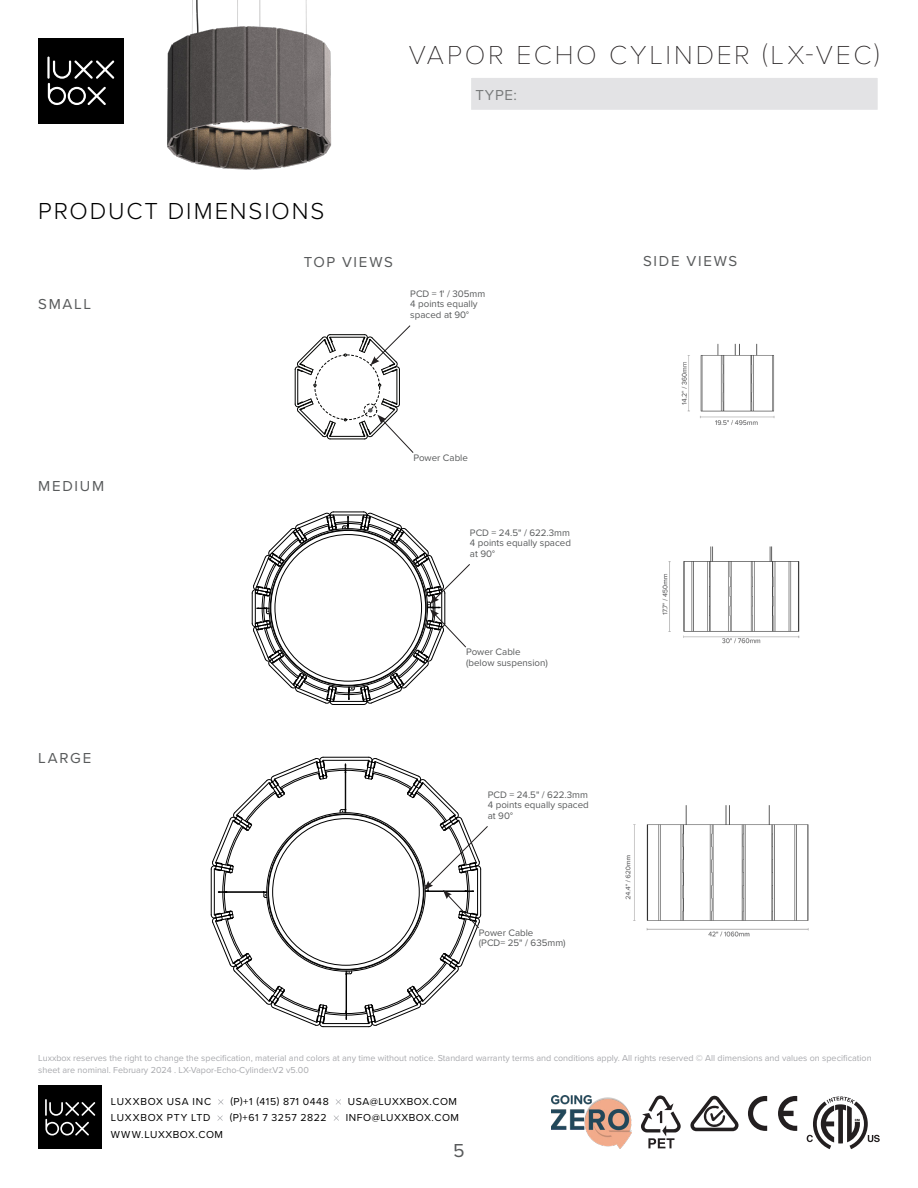
<style>
.page{position:relative;width:918px;height:1188px;background:#fff}
.page>*{position:absolute;margin:0;border:0;box-sizing:border-box;transform-origin:0 0}
.t1{font:100 27px "Proxima Nova T";letter-spacing:.105em;color:#231f20}
.t2{font:300 24px "Proxima Nova";letter-spacing:.08em;color:#000}
.t3{font:19.5px "Proxima Nova";color:#585a5b}
.t4{font:15px "Proxima Nova";letter-spacing:.115em;color:#585a5b}
.t5{font:10.5px "Proxima Nova";letter-spacing:.05em;color:#000}
.t6{font:10.5px "Proxima Nova";letter-spacing:.07em;color:#000}
.t7{font:9.75px/10.5px "Proxima Nova";color:#585a5b}
.t8{font:9px/12px "Proxima Nova";color:#a8a9ad}
</style>
<div class="page">
<svg style="left:218px;top:1099px;width:5px;height:6px"></svg>
<svg style="left:336px;top:1099px;width:5px;height:6px"></svg>
<svg style="left:217px;top:1115px;width:6px;height:6px"></svg>
<svg style="left:334px;top:1115px;width:5px;height:6px"></svg>
<div style="left:38px;top:1085px;width:64px;height:64px;background:#000"></div>
<svg style="left:45px;top:1099px;width:50px;height:37px"></svg>
<svg style="left:641px;top:1095px;width:40px;height:53px"></svg>
<svg style="left:748px;top:1096px;width:19px;height:35px"></svg>
<svg style="left:778px;top:1096px;width:19px;height:35px"></svg>
<svg style="left:690px;top:1095px;width:49px;height:36px"></svg>
<img style="left:551px;top:1096px;width:81px;height:53px">
<svg style="left:807px;top:1096px;width:73px;height:53px"></svg>
<div style="left:470px;top:77px;width:408px;height:34px;background:#e3e3e5"></div>
<div style="left:470px;top:76px;width:409px;height:35px;border:2px solid #fff"></div>
<img style="left:167px;top:0;width:165px;height:170px">
<div style="left:38px;top:38px;width:85px;height:85px;background:#000"></div>
<svg style="left:48px;top:60px;width:66px;height:45px"></svg>
<hr style="left:47px;top:57px;width:3px;height:22px;background:#fff">
<hr style="left:330px;top:334px;width:35px;height:1px;background:#040503">
<hr style="left:330px;top:337px;width:35px;height:1px;background:#040503">
<hr style="left:295px;top:370px;width:1px;height:34px;background:#040503">
<hr style="left:297px;top:370px;width:1px;height:34px;background:#040503">
<svg style="left:295px;top:334px;width:41px;height:41px"></svg>
<hr style="left:330px;top:439px;width:35px;height:1px;background:#040503">
<hr style="left:330px;top:436px;width:35px;height:1px;background:#040503">
<svg style="left:295px;top:398px;width:41px;height:41px"></svg>
<hr style="left:399px;top:370px;width:1px;height:34px;background:#040503">
<hr style="left:397px;top:370px;width:1px;height:34px;background:#040503">
<svg style="left:359px;top:325px;width:52px;height:50px"></svg>
<div style="left:315px;top:355px;width:65px;height:65px;border:1px dashed #040503;border-radius:50%"></div>
<svg style="left:359px;top:398px;width:55px;height:55px"></svg>
<svg style="left:252px;top:512px;width:218px;height:193px"></svg>
<svg style="left:211px;top:757px;width:277px;height:270px"></svg>
<img style="left:682px;top:343px;width:93px;height:82px">
<img style="left:662px;top:546px;width:138px;height:98px">
<img style="left:625px;top:805px;width:184px;height:132px">
<h1 class="t1" style="left:409px;top:44px;width:472px">VAPOR ECHO CYLINDER (LX-VEC)</h1>
<h3 class="t4" style="left:475px;top:89px;width:43px">TYPE:</h3>
<h2 class="t2" style="left:38px;top:201px;width:288px">PRODUCT DIMENSIONS</h2>
<h3 class="t4" style="left:304px;top:254px;width:91px">TOP VIEWS</h3>
<h3 class="t4" style="left:643px;top:254px;width:96px">SIDE VIEWS</h3>
<h3 class="t4" style="left:38px;top:297px;width:54px">SMALL</h3>
<h3 class="t4" style="left:38px;top:478px;width:67px">MEDIUM</h3>
<h3 class="t4" style="left:38px;top:750px;width:54px">LARGE</h3>
<p class="t7" style="left:410px;top:289px;width:77px">PCD = 1' / 305mm<br>4 points equally spaced at 90°</p>
<p class="t7" style="left:413px;top:452px;width:56px">Power Cable</p>
<p class="t7" style="left:470px;top:527px;width:103px;text-align:justify">PCD = 24.5" / 622.3mm 4 points equally spaced at 90°</p>
<p class="t7" style="left:466px;top:647px;width:83px">Power Cable (below suspension)</p>
<p class="t7" style="left:488px;top:789px;width:103px;text-align:justify">PCD = 24.5" / 622.3mm 4 points equally spaced at 90°</p>
<p class="t7" style="left:479px;top:927px;width:88px">Power Cable<br>(PCD= 25" / 635mm)</p>
<p class="t8" style="left:38px;top:1052px;width:835px">Luxxbox reserves the right to change the specification, material and colors at any time without notice. Standard warranty terms and conditions apply. All rights reserved © All dimensions and values on specification sheet are nominal. February 2024 . LX-Vapor-Echo-Cylinder.V2 v5.00</p>
<p class="t6" style="left:111px;top:1097px;width:102px">LUXXBOX USA INC</p>
<p class="t5" style="left:230px;top:1097px;width:100px">(P)+1 (415) 871 0448</p>
<p class="t5" style="left:348px;top:1097px;width:111px">USA@LUXXBOX.COM</p>
<p class="t6" style="left:111px;top:1113px;width:101px">LUXXBOX PTY LTD</p>
<p class="t5" style="left:230px;top:1113px;width:99px">(P)+61 7 3257 2822</p>
<p class="t5" style="left:346px;top:1113px;width:115px">INFO@LUXXBOX.COM</p>
<p class="t5" style="left:111px;top:1129px;width:114px">WWW.LUXXBOX.COM</p>
<h3 class="t3" style="left:453px;top:1141px;width:13px">5</h3>
</div>
